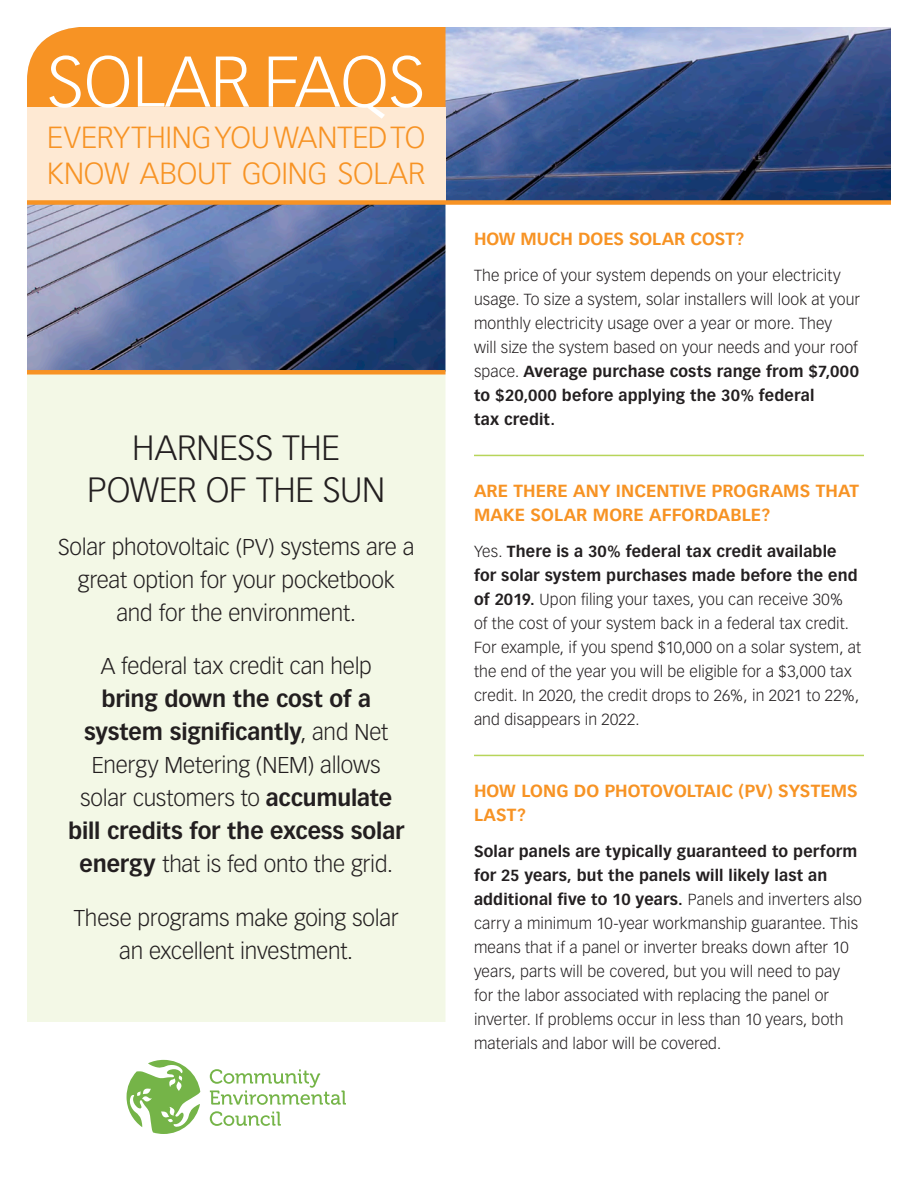
<style>
.page{position:relative;width:918px;height:1188px;background:#fff}
.page>*{position:absolute;margin:0;border:0;box-sizing:border-box;transform-origin:0 0}
.t1{font:300 70.5px "Vectora LH";color:#fff}
.alt_fuels_sidebar{font:300 34.5px/41.4px "Vectora LH";letter-spacing:-.01em;color:#231f20;text-align:center}
.t2{font:300 30px/36px "Vectora LH";letter-spacing:-.005em;color:#f79324}
.alt_fuels_sidebar-2{font:300 22.5px/33px "Vectora LH";letter-spacing:-.01em;color:#231f20;text-align:center}
.solar_header_line_be{font:700 17.25px/24px "Vectora LH";letter-spacing:.005em;color:#f79324}
.solar_header{font:700 17.25px "Vectora LH";color:#f79324}
.solar_basic_para{font:300 15.75px/24px "Vectora LH";letter-spacing:.01em;color:#231f20}
.s1{font-weight:700}
</style>
<div class="page">
<div style="left:27px;top:372px;width:419px;height:650px;background:#f3f8e6"></div>
<img style="left:27px;top:27px;width:864px;height:343px">
<div style="left:27px;top:27px;width:419px;height:80px;background:#f79324"></div>
<div style="left:446px;top:203px;width:446px;height:939px;background:#fff"></div>
<hr style="left:474px;top:455px;width:390px;height:1px;background:#b7d55a">
<hr style="left:474px;top:755px;width:390px;height:1px;background:#b7d55a">
<div style="left:27px;top:107px;width:419px;height:95px;background:#fee9d3"></div>
<svg style="left:210px;top:1069px;width:136px;height:36px"></svg>
<svg style="left:210px;top:1111px;width:71px;height:15px"></svg>
<svg style="left:127px;top:1060px;width:73px;height:74px"></svg>
<div style="left:27px;top:370px;width:419px;height:5px;background:#f79324"></div>
<div style="left:27px;top:200px;width:864px;height:5px;background:#f79324"></div>
<p class="t1" style="left:47px;top:41px;width:380px">SOLAR FAQS</p>
<p class="t2" style="left:47px;top:120px;width:379px">EVERYTHING YOU WANTED TO<br>KNOW ABOUT GOING SOLAR</p>
<p class="alt_fuels_sidebar" style="left:87px;top:428px;width:299px">HARNESS THE<br>POWER OF THE SUN</p>
<p class="alt_fuels_sidebar-2" style="left:58px;top:531px;width:358px">Solar photovoltaic (PV) systems are a great option for your pocketbook and for the environment.</p>
<p class="alt_fuels_sidebar-2" style="left:68px;top:650px;width:338px">A federal tax credit can help<br><span class="s1">bring down the cost of a system significantly</span>, and Net<br>Energy Metering (NEM) allows solar customers to <span class="s1">accumulate bill credits for the excess solar energy</span> that is fed onto the grid.</p>
<p class="alt_fuels_sidebar-2" style="left:74px;top:902px;width:327px">These programs make going solar an excellent investment.</p>
<p class="solar_header" style="left:474px;top:228px;width:272px">HOW MUCH DOES SOLAR COST?</p>
<p class="solar_basic_para" style="left:474px;top:263px;width:388px">The price of your system depends on your electricity usage. To size a system, solar installers will look at your monthly electricity usage over a year or more. They<br>will size the system based on your needs and your roof space. <span class="s1">Average purchase costs range from $7,000 to $20,000 before applying the 30% federal<br>tax credit.</span></p>
<p class="solar_header_line_be" style="left:474px;top:479px;width:387px">ARE THERE ANY INCENTIVE PROGRAMS THAT<br>MAKE SOLAR MORE AFFORDABLE?</p>
<p class="solar_basic_para" style="left:474px;top:539px;width:389px">Yes. <span class="s1">There is a 30% federal tax credit available for solar system purchases made before the end of 2019.</span> Upon filing your taxes, you can receive 30%<br>of the cost of your system back in a federal tax credit.<br>For example, if you spend $10,000 on a solar system, at the end of the year you will be eligible for a $3,000 tax credit. In 2020, the credit drops to 26%, in 2021 to 22%, and disappears in 2022.</p>
<p class="solar_header_line_be" style="left:474px;top:779px;width:385px">HOW LONG DO PHOTOVOLTAIC (PV) SYSTEMS<br>LAST?</p>
<p class="solar_basic_para" style="left:474px;top:839px;width:390px"><span class="s1">Solar panels are typically guaranteed to perform for 25 years, but the panels will likely last an additional five to 10 years.</span> Panels and inverters also carry a minimum 10-year workmanship guarantee. This means that if a panel or inverter breaks down after 10 years, parts will be covered, but you will need to pay for the labor associated with replacing the panel or inverter. If problems occur in less than 10 years, both materials and labor will be covered.</p>
</div>
